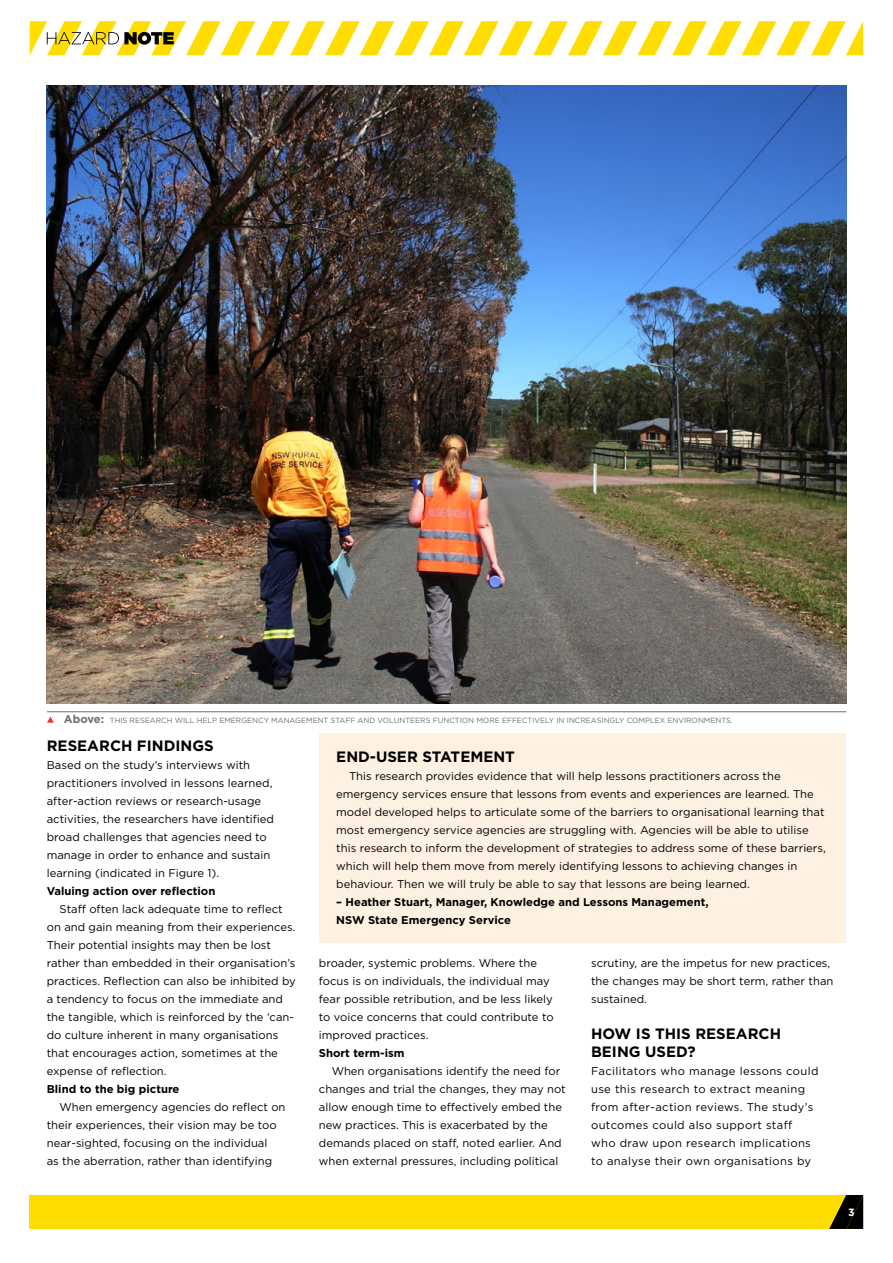
<style>
.page{position:relative;width:893px;height:1263px;background:#fff}
.page>*{position:absolute;margin:0;border:0;box-sizing:border-box;transform-origin:0 0}
.t1{font:700 15px/18px "Gotham";color:#000}
.t2{font:11.25px/18px "Gotham";color:#000}
.t3{font:11.25px/18px "Gotham";letter-spacing:.03em;color:#000}
.t4{font:700 11.25px/18px "Gotham";color:#000}
.t5{font:700 10.5px "Gotham";color:#fff}
.t6{font:7.5px "Gotham";color:#6d6e71}
.s1{font-weight:700;font-size:11.25px}
</style>
<div class="page">
<div style="left:319px;top:733px;width:527px;height:210px;background:#fff1e2"></div>
<img style="left:47px;top:86px;width:799px;height:617px">
<hr style="left:47px;top:711px;width:799px;height:1px;background:#6d6e71">
<svg style="left:47px;top:717px;width:7px;height:6px"></svg>
<div style="left:30px;top:1195px;width:833px;height:34px;background:#fd0"></div>
<svg style="left:829px;top:1195px;width:34px;height:34px"></svg>
<svg style="left:30px;top:21px;width:833px;height:34px"></svg>
<p class="t6" style="left:64px;top:715px;width:670px"><span class="s1">Above:</span> THIS RESEARCH WILL HELP EMERGENCY MANAGEMENT STAFF AND VOLUNTEERS FUNCTION MORE EFFECTIVELY IN INCREASINGLY COMPLEX ENVIRONMENTS.</p>
<h1 class="t1" style="left:47px;top:737px;width:168px">RESEARCH FINDINGS</h1>
<p class="t2" style="left:47px;top:756px;width:229px">Based on the study’s interviews with practitioners involved in lessons learned, after-action reviews or research-usage activities, the researchers have identified broad challenges that agencies need to manage in order to enhance and sustain learning (indicated in Figure 1).</p>
<p class="t4" style="left:47px;top:882px;width:170px">Valuing action over reflection</p>
<p class="t2" style="left:47px;top:900px;width:251px;text-indent:13px">Staff often lack adequate time to reflect on and gain meaning from their experiences.<br>Their potential insights may then be lost rather than embedded in their organisation’s practices. Reflection can also be inhibited by a tendency to focus on the immediate and the tangible, which is reinforced by the ‘can&shy;do culture inherent in many organisations that encourages action, sometimes at the expense of reflection.</p>
<p class="t4" style="left:47px;top:1080px;width:134px">Blind to the big picture</p>
<p class="t2" style="left:47px;top:1098px;width:240px;text-indent:13px">When emergency agencies do reflect on their experiences, their vision may be too near-sighted, focusing on the individual<br>as the aberration, rather than identifying</p>
<h1 class="t1" style="left:336px;top:748px;width:180px">END-USER STATEMENT</h1>
<p class="t2" style="left:336px;top:767px;width:491px;text-indent:13px">This research provides evidence that will help lessons practitioners across the emergency services ensure that lessons from events and experiences are learned. The model developed helps to articulate some of the barriers to organisational learning that most emergency service agencies are struggling with. Agencies will be able to utilise this research to inform the development of strategies to address some of these barriers, which will help them move from merely identifying lessons to achieving changes in behaviour. Then we will truly be able to say that lessons are being learned.</p>
<p class="t4" style="left:336px;top:893px;width:374px">– Heather Stuart, Manager, Knowledge and Lessons Management,<br>NSW State Emergency Service</p>
<p class="t2" style="left:319px;top:954px;width:236px">broader, systemic problems. Where the focus is on individuals, the individual may fear possible retribution, and be less likely to voice concerns that could contribute to improved practices.</p>
<p class="t4" style="left:319px;top:1044px;width:87px">Short term-ism</p>
<p class="t2" style="left:319px;top:1062px;width:248px;text-indent:13px">When organisations identify the need for changes and trial the changes, they may not allow enough time to effectively embed the new practices. This is exacerbated by the demands placed on staff, noted earlier. And when external pressures, including political</p>
<p class="t2" style="left:591px;top:954px;width:244px">scrutiny, are the impetus for new practices, the changes may be short term, rather than sustained.</p>
<h1 class="t1" style="left:591px;top:1025px;width:191px">HOW IS THIS RESEARCH<br>BEING USED?</h1>
<p class="t3" style="left:591px;top:1062px;width:229px">Facilitators who manage lessons could use this research to extract meaning from after-action reviews. The study’s outcomes could also support staff who draw upon research implications to analyse their own organisations by</p>
<p class="t5" style="left:848px;top:1205px;width:8px">3</p>
</div>
